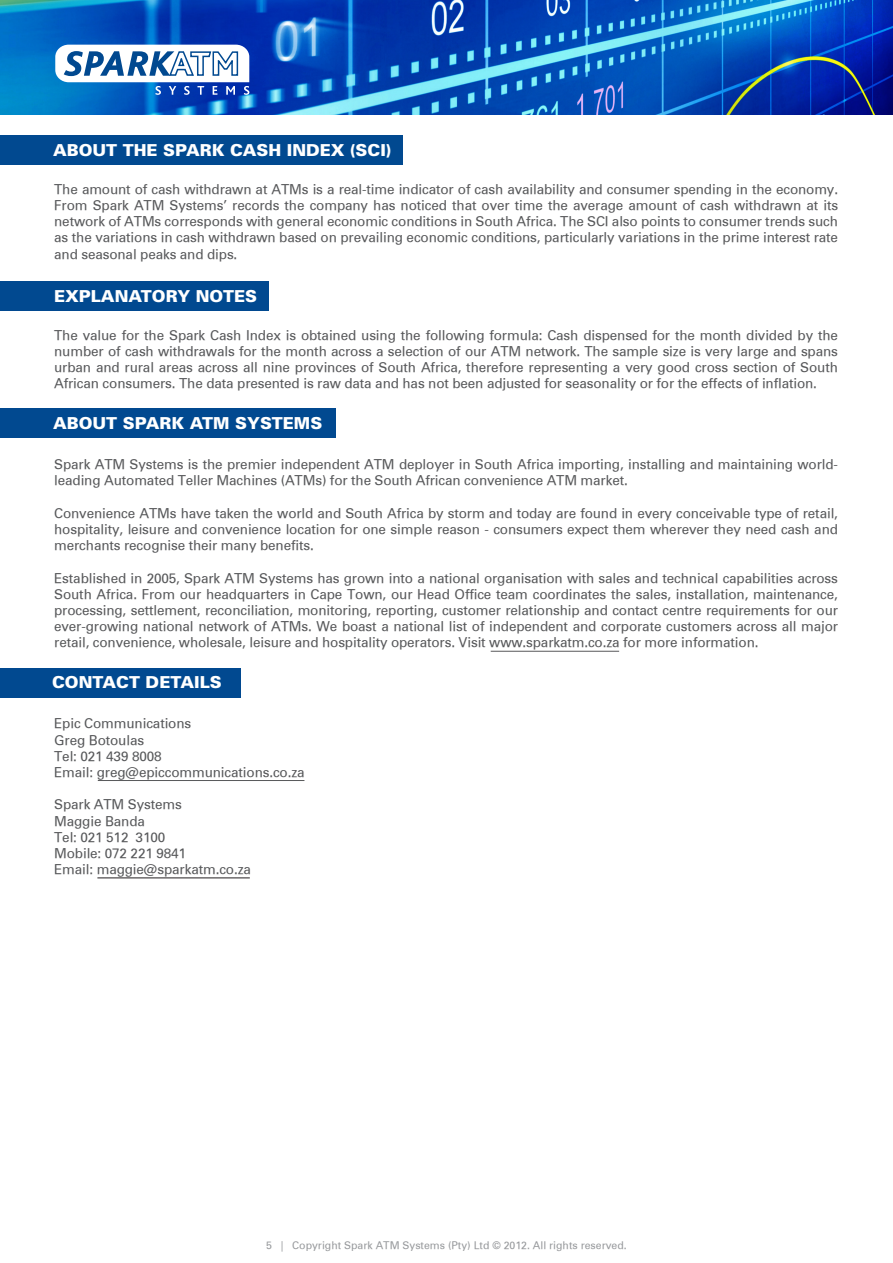
<style>
.page{position:relative;width:893px;height:1263px;background:#fff}
.page>*{position:absolute;margin:0;border:0;box-sizing:border-box;transform-origin:0 0}
.t1{font:900 16.5px "Univers";color:#fff}
.t2{font:13.5px/16.2px "Univers";letter-spacing:-.01em;color:#57585a;text-align:justify}
.t3{font:10.5px "Univers";color:#97999c}
</style>
<div class="page">
<img style="left:0;top:0;width:893px;height:115px">
<div style="left:0;top:135px;width:402px;height:30px;background:#014990"></div>
<div style="left:0;top:408px;width:336px;height:30px;background:#014990"></div>
<svg style="left:55px;top:45px;width:194px;height:50px"></svg>
<div style="left:0;top:281px;width:269px;height:30px;background:#014990"></div>
<div style="left:0;top:668px;width:240px;height:29px;background:#014990"></div>
<hr style="left:491px;top:651px;width:128px;height:1px;background:#57585a">
<hr style="left:98px;top:780px;width:206px;height:1px;background:#57585a">
<hr style="left:97px;top:878px;width:153px;height:1px;background:#231f20">
<p class="t1" style="left:53px;top:140px;width:340px">ABOUT THE SPARK CASH INDEX (SCI)</p>
<p class="t2" style="left:54px;top:181px;width:785px">The amount of cash withdrawn at ATMs is a real-time indicator of cash availability and consumer spending in the economy.<br>From Spark ATM Systems’ records the company has noticed that over time the average amount of cash withdrawn at its network of ATMs corresponds with general economic conditions in South Africa. The SCI also points to consumer trends such as the variations in cash withdrawn based on prevailing economic conditions, particularly variations in the prime interest rate and seasonal peaks and dips.</p>
<p class="t1" style="left:54px;top:286px;width:204px">EXPLANATORY NOTES</p>
<p class="t2" style="left:54px;top:327px;width:785px">The value for the Spark Cash Index is obtained using the following formula: Cash dispensed for the month divided by the number of cash withdrawals for the month across a selection of our ATM network. The sample size is very large and spans urban and rural areas across all nine provinces of South Africa, therefore representing a very good cross section of South African consumers. The data presented is raw data and has not been adjusted for seasonality or for the effects of inflation.</p>
<p class="t1" style="left:53px;top:412px;width:271px">ABOUT SPARK ATM SYSTEMS</p>
<p class="t2" style="left:54px;top:456px;width:785px">Spark ATM Systems is the premier independent ATM deployer in South Africa importing, installing and maintaining world&shy;leading Automated Teller Machines (ATMs) for the South African convenience ATM market.</p>
<p class="t2" style="left:54px;top:505px;width:785px">Convenience ATMs have taken the world and South Africa by storm and today are found in every conceivable type of retail, hospitality, leisure and convenience location for one simple reason - consumers expect them wherever they need cash and merchants recognise their many benefits.</p>
<p class="t2" style="left:54px;top:570px;width:785px">Established in 2005, Spark ATM Systems has grown into a national organisation with sales and technical capabilities across South Africa. From our headquarters in Cape Town, our Head Office team coordinates the sales, installation, maintenance, processing, settlement, reconciliation, monitoring, reporting, customer relationship and contact centre requirements for our ever-growing national network of ATMs. We boast a national list of independent and corporate customers across all major retail, convenience, wholesale, leisure and hospitality operators. Visit www.sparkatm.co.za for more information.</p>
<p class="t1" style="left:52px;top:672px;width:171px">CONTACT DETAILS</p>
<p class="t2" style="left:54px;top:716px;width:139px">Epic Communications</p>
<p class="t2" style="left:54px;top:732px;width:91px">Greg Botoulas</p>
<p class="t2" style="left:54px;top:748px;width:109px">Tel: 021 439 8008</p>
<p class="t2" style="left:54px;top:764px;width:252px">Email: greg@epiccommunications.co.za</p>
<p class="t2" style="left:54px;top:797px;width:129px">Spark ATM Systems</p>
<p class="t2" style="left:54px;top:813px;width:92px">Maggie Banda</p>
<p class="t2" style="left:54px;top:829px;width:113px">Tel: 021 512 3100</p>
<p class="t2" style="left:54px;top:845px;width:133px">Mobile: 072 221 9841</p>
<p class="t2" style="left:54px;top:861px;width:198px">Email: maggie@sparkatm.co.za</p>
<p class="t3" style="left:266px;top:1239px;width:362px">5 | Copyright Spark ATM Systems (Pty) Ltd © 2012. All rights reserved.</p>
</div>
